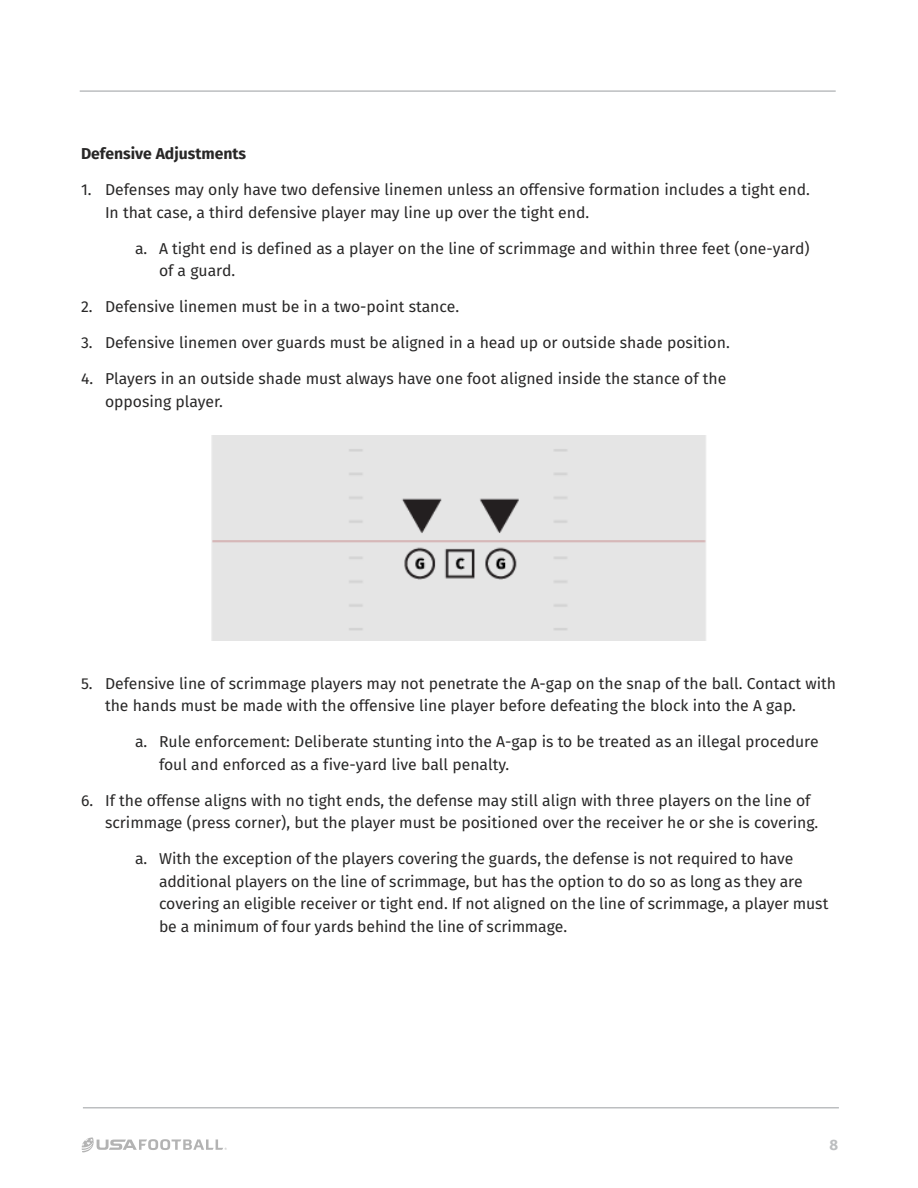
<style>
.page{position:relative;width:918px;height:1188px;background:#fff}
.page>*{position:absolute;margin:0;border:0;box-sizing:border-box;transform-origin:0 0}
.t1{font:15.75px/22.5px "Fira Sans";color:#282727}
.t2{font:700 15.75px "Fira Sans";color:#282727}
.t3{font:700 15px "Fira Sans";color:#bcbec0}
</style>
<div class="page">
<div style="left:212px;top:435px;width:494px;height:206px;background:#e5e5e5"></div>
<hr style="left:80px;top:90px;width:756px;height:2px;background:#bcbec0">
<hr style="left:83px;top:1107px;width:756px;height:1px;background:#bcbec0">
<svg style="left:81px;top:1137px;width:146px;height:16px"></svg>
<p class="t2" style="left:81px;top:140px;width:167px">Defensive Adjustments</p>
<p class="t1" style="left:105px;top:179px;width:707px;text-indent:-24px">1. Defenses may only have two defensive linemen unless an offensive formation includes a tight end.<br>In that case, a third defensive player may line up over the tight end.</p>
<p class="t1" style="left:159px;top:238px;width:652px;text-indent:-24px">a. A tight end is defined as a player on the line of scrimmage and within three feet (one-yard) of a guard.</p>
<p class="t1" style="left:81px;top:297px;width:380px">2. Defensive linemen must be in a two-point stance.</p>
<p class="t1" style="left:81px;top:333px;width:650px">3. Defensive linemen over guards must be aligned in a head up or outside shade position.</p>
<p class="t1" style="left:105px;top:369px;width:623px;text-indent:-24px">4. Players in an outside shade must always have one foot aligned inside the stance of the opposing player.</p>
<p class="t1" style="left:105px;top:673px;width:733px;text-indent:-24px">5. Defensive line of scrimmage players may not penetrate the A-gap on the snap of the ball. Contact with the hands must be made with the offensive line player before defeating the block into the A gap.</p>
<p class="t1" style="left:159px;top:732px;width:661px;text-indent:-24px">a. Rule enforcement: Deliberate stunting into the A-gap is to be treated as an illegal procedure foul and enforced as a five-yard live ball penalty.</p>
<p class="t1" style="left:105px;top:790px;width:715px;text-indent:-24px">6. If the offense aligns with no tight ends, the defense may still align with three players on the line of scrimmage (press corner), but the player must be positioned over the receiver he or she is covering.</p>
<p class="t1" style="left:159px;top:849px;width:671px;text-indent:-24px">a. With the exception of the players covering the guards, the defense is not required to have additional players on the line of scrimmage, but has the option to do so as long as they are covering an eligible receiver or tight end. If not aligned on the line of scrimmage, a player must be a minimum of four yards behind the line of scrimmage.</p>
<p class="t3" style="left:829px;top:1132px;width:10px">8</p>
</div>
